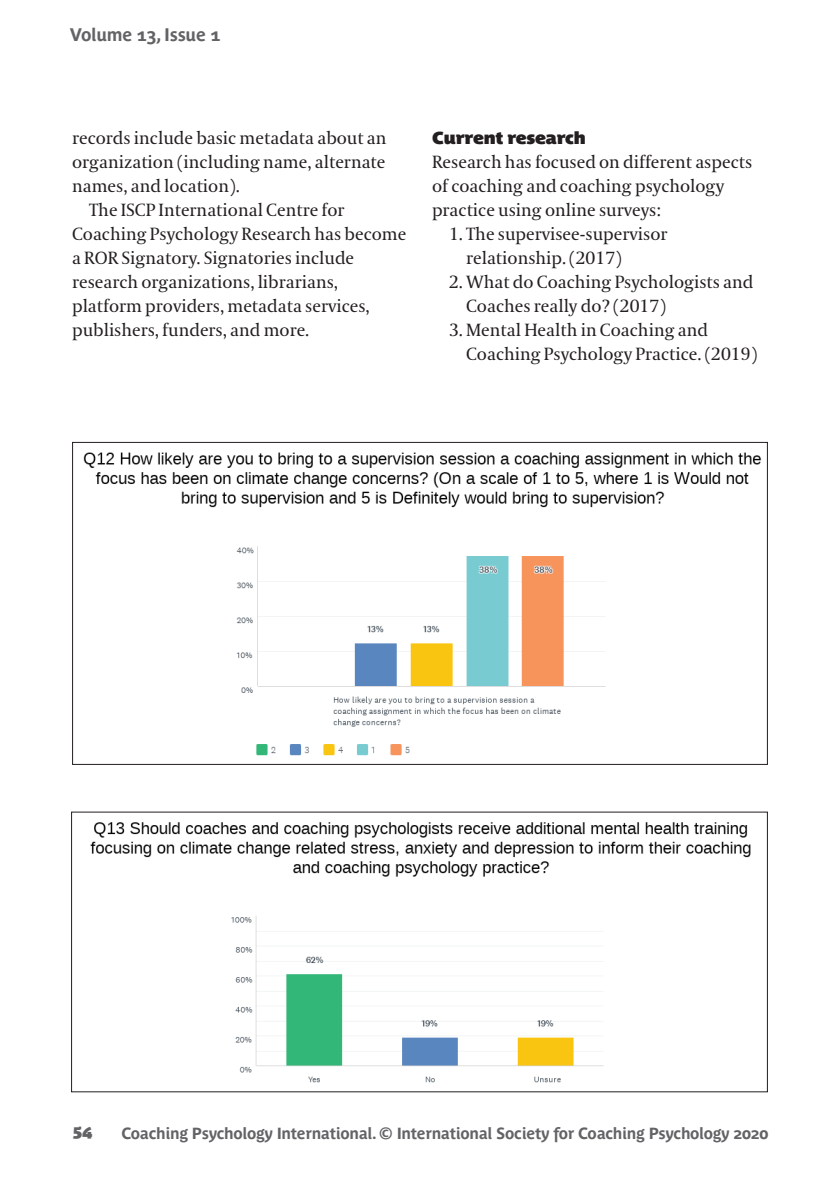
<style>
.page{position:relative;width:840px;height:1191px;background:#fff}
.page>*{position:absolute;margin:0;border:0;box-sizing:border-box;transform-origin:0 0}
.t1{font:700 18px "Parisine Plus";letter-spacing:-.02em;color:#636366}
.t2{font:17.6px/24px "Coranto";color:#231f20}
.t3{font:700 17.2px "Parisine Plus Sombre";color:#231f20}
.t4{font:700 16px "Parisine Plus";letter-spacing:-.02em;color:#636366}
.t5{font:700 16px "Parisine Plus Sombre";color:#636366}
</style>
<div class="page">
<img style="left:83px;top:452px;width:679px;height:304px">
<img style="left:90px;top:822px;width:661px;height:261px">
<p class="t1" style="left:70px;top:24px;width:152px">Volume 13, Issue 1</p>
<p class="t2" style="left:72px;top:127px;width:316px">records include basic metadata about an</p>
<p class="t2" style="left:72px;top:151px;width:315px">organization (including name, alternate</p>
<p class="t2" style="left:72px;top:175px;width:169px">names, and location).</p>
<p class="t2" style="left:89px;top:199px;width:257px">The ISCP International Centre for</p>
<p class="t2" style="left:72px;top:223px;width:335px">Coaching Psychology Research has become</p>
<p class="t2" style="left:72px;top:247px;width:283px">a ROR Signatory. Signatories include</p>
<p class="t2" style="left:72px;top:271px;width:267px">research organizations, librarians,</p>
<p class="t2" style="left:72px;top:295px;width:299px">platform providers, metadata services,</p>
<p class="t2" style="left:72px;top:319px;width:238px">publishers, funders, and more.</p>
<p class="t3" style="left:432px;top:128px;width:155px">Current research</p>
<p class="t2" style="left:432px;top:151px;width:321px">Research has focused on different aspects of coaching and coaching psychology practice using online surveys:</p>
<p class="t2" style="left:466px;top:223px;width:203px;text-indent:-17px">1. The supervisee-supervisor relationship. (2017)</p>
<p class="t2" style="left:466px;top:271px;width:289px;text-indent:-17px">2. What do Coaching Psychologists and<br>Coaches really do? (2017)</p>
<p class="t2" style="left:466px;top:319px;width:292px;text-indent:-17px">3. Mental Health in Coaching and<br>Coaching Psychology Practice. (2019)</p>
<p class="t5" style="left:73px;top:1120px;width:21px">54</p>
<p class="t4" style="left:121px;top:1124px;width:648px">Coaching Psychology International. © International Society for Coaching Psychology 2020</p>
</div>
